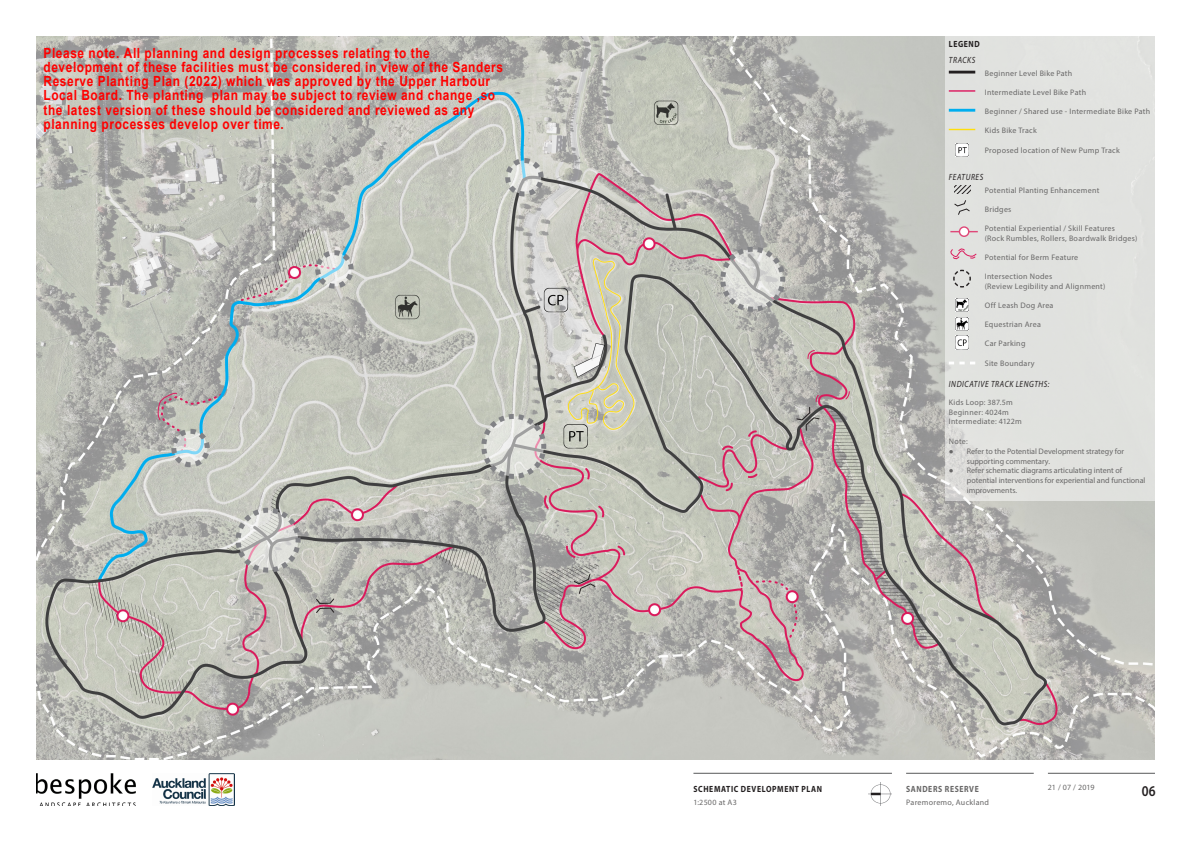
<style>
.page{position:relative;width:1191px;height:842px;background:#fff}
.page>*{position:absolute;margin:0;border:0;box-sizing:border-box;transform-origin:0 0}
.t1{font:600 15px "Myriad Pro";color:#231f20;scale:.85 1}
.t2{font:700 14px/14.3px "Arial";letter-spacing:.05em;color:#f00;scale:.85 1}
.Sheet_Title{font:700 9px "Myriad Pro";letter-spacing:.08em;color:#231f20;scale:.85 1}
.Scale{font:italic 9px "Myriad Pro";letter-spacing:.07em;color:#231f20;scale:.85 1}
.t3{font:700 9px "Myriad Pro";letter-spacing:.08em;color:#686767;scale:.85 1}
.Sheet_Title-2{font:italic 9px "Myriad Pro";letter-spacing:.07em;color:#231f20;scale:.85 1}
.Scale-2{font:8px "Myriad Pro";letter-spacing:.03em;color:#686767}
.Scale-3{font:8px/9.6px "Myriad Pro";color:#686767}
.s1{font-family:"Calibri"}
</style>
<div class="page">
<hr style="left:1048px;top:773px;width:107px;height:1px;background:#57585a">
<hr style="left:906px;top:773px;width:127px;height:1px;background:#57585a">
<img style="left:36px;top:773px;width:100px;height:33px">
<img style="left:153px;top:773px;width:81px;height:33px">
<img style="left:36px;top:36px;width:1119px;height:724px">
<div style="left:945px;top:36px;width:210px;height:465px;background:#e1e2df"></div>
<hr style="left:693px;top:773px;width:199px;height:1px;background:#57585a">
<img style="left:869px;top:783px;width:23px;height:23px">
<svg style="left:954px;top:200px;width:16px;height:15px"></svg>
<svg style="left:954px;top:185px;width:16px;height:8px"></svg>
<hr style="left:948px;top:71px;width:27px;height:3px;background:#231f20">
<hr style="left:948px;top:90px;width:27px;height:2px;background:#dc185e">
<svg style="left:948px;top:129px;width:27px;height:1px"></svg>
<hr style="left:948px;top:109px;width:27px;height:3px;background:#00aeef">
<svg style="left:949px;top:362px;width:26px;height:2px"></svg>
<svg style="left:953px;top:269px;width:18px;height:19px"></svg>
<img style="left:955px;top:317px;width:13px;height:14px">
<svg style="left:955px;top:298px;width:13px;height:13px"></svg>
<svg style="left:955px;top:336px;width:13px;height:13px"></svg>
<svg style="left:950px;top:231px;width:27px;height:1px"></svg>
<svg style="left:959px;top:227px;width:9px;height:9px"></svg>
<div style="left:958px;top:226px;width:11px;height:11px;border:1px solid #df4979;border-radius:50%"></div>
<svg style="left:950px;top:248px;width:27px;height:12px"></svg>
<svg style="left:955px;top:144px;width:13px;height:13px"></svg>
<p class="t2" style="left:44px;top:46px;width:542px">Please note. All planning and design processes relating to the development of these facilities must be considered in view of the Sanders Reserve Planting Plan (2022) which was approved by the Upper Harbour Local Board. The planting plan may be subject to review and change ,so the latest version of these should be considered and reviewed as any planning processes develop over time.</p>
<p class="Sheet_Title" style="left:949px;top:38px;width:38px">LEGEND</p>
<p class="Sheet_Title-2" style="left:949px;top:54px;width:33px">TRACKS</p>
<p class="Scale-2" style="left:984px;top:68px;width:89px">Beginner Level Bike Path</p>
<p class="Scale-2" style="left:984px;top:87px;width:103px">Intermediate Level Bike Path</p>
<p class="Scale-2" style="left:984px;top:107px;width:167px">Beginner / Shared use - Intermediate Bike Path</p>
<p class="Scale-2" style="left:984px;top:126px;width:54px">Kids Bike Track</p>
<p class="Scale-2" style="left:984px;top:145px;width:137px">Proposed location of New Pump Track</p>
<p class="Sheet_Title-2" style="left:949px;top:171px;width:42px">FEATURES</p>
<p class="Scale-2" style="left:984px;top:185px;width:116px">Potential Planting Enhancement</p>
<p class="Scale-2" style="left:984px;top:204px;width:28px">Bridges</p>
<p class="Scale-2" style="left:984px;top:224px;width:132px">Potential Experiential / Skill Features</p>
<p class="Scale-2" style="left:984px;top:233px;width:154px">(Rock Rumbles, Rollers, Boardwalk Bridges)</p>
<p class="Scale-2" style="left:984px;top:252px;width:95px">Potential for Berm Feature</p>
<p class="Scale-2" style="left:984px;top:272px;width:69px">Intersection Nodes</p>
<p class="Scale-2" style="left:984px;top:281px;width:122px">(Review Legibility and Alignment)</p>
<p class="Scale-2" style="left:984px;top:300px;width:70px">Off Leash Dog Area</p>
<p class="Scale-2" style="left:984px;top:320px;width:58px">Equestrian Area</p>
<p class="Scale-2" style="left:984px;top:339px;width:42px">Car Parking</p>
<p class="Scale-2" style="left:984px;top:358px;width:51px">Site Boundary</p>
<p class="Scale" style="left:949px;top:378px;width:120px">INDICATIVE TRACK LENGTHS:</p>
<p class="Scale-2" style="left:948px;top:398px;width:65px">Kids Loop: 387.5m</p>
<p class="Scale-2" style="left:948px;top:407px;width:62px">Beginner: 4024m</p>
<p class="Scale-2" style="left:948px;top:417px;width:74px">Intermediate: 4122m</p>
<p class="Scale-2" style="left:948px;top:436px;width:20px">Note:</p>
<p class="Scale-3" style="left:966px;top:447px;width:159px;text-indent:-18px"><span class="s1">●</span> Refer to the Potential Development strategy for supporting commentary.</p>
<p class="Scale-3" style="left:966px;top:466px;width:180px;text-indent:-18px"><span class="s1">●</span> Refer schematic diagrams articulating intent of potential interventions for experiential and functional improvements.</p>
<p class="Sheet_Title" style="left:693px;top:783px;width:153px">SCHEMATIC DEVELOPMENT PLAN</p>
<p class="Scale-2" style="left:693px;top:797px;width:45px">1:2500 at A3</p>
<p class="t3" style="left:906px;top:783px;width:87px">SANDERS RESERVE</p>
<p class="Scale-2" style="left:906px;top:797px;width:84px">Paremoremo, Auckland</p>
<p class="Scale-2" style="left:1048px;top:782px;width:48px">21 / 07 / 2019</p>
<h1 class="t1" style="left:1141px;top:781px;width:18px">06</h1>
</div>
